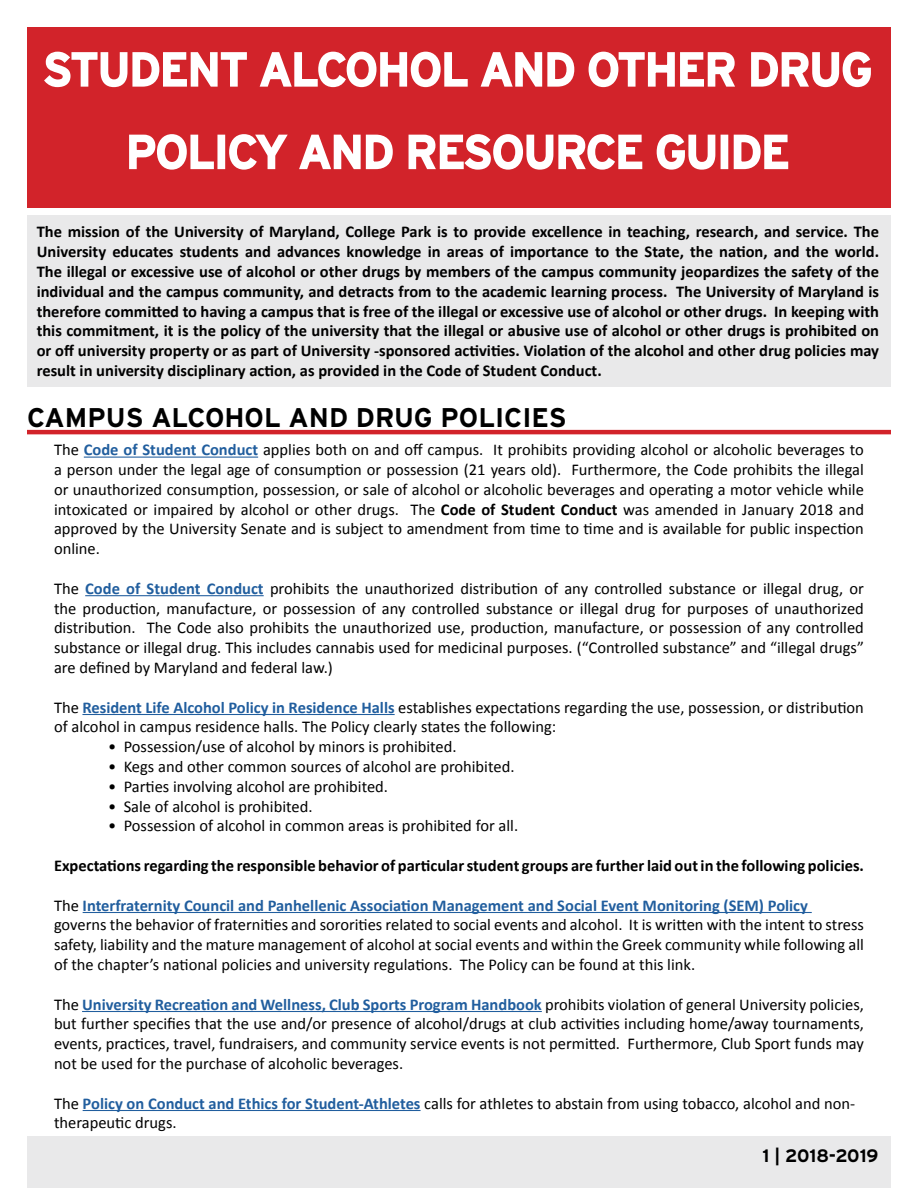
<style>
.page{position:relative;width:918px;height:1188px;background:#fff}
.page>*{position:absolute;margin:0;border:0;box-sizing:border-box;transform-origin:0 0}
.t1{font:45px/82.5px "Interstate";color:#fff;text-align:center}
.t2{font:700 27px "Interstate";color:#000}
.t3{font:700 18px "Interstate";color:#000}
.t4{font:16.5px/19.8px "Calibri";color:#000;text-align:justify}
.t5{font:700 16.5px/19.8px "Calibri";color:#000;text-align:justify}
.s1{font-weight:700;color:#215e9e}
.s2{font-weight:700}
</style>
<div class="page">
<div style="left:27px;top:27px;width:864px;height:180px;background:#d2232a"></div>
<svg style="left:44px;top:51px;width:203px;height:37px"></svg>
<svg style="left:259px;top:51px;width:209px;height:37px"></svg>
<svg style="left:480px;top:52px;width:95px;height:35px"></svg>
<svg style="left:588px;top:51px;width:147px;height:37px"></svg>
<svg style="left:751px;top:51px;width:120px;height:37px"></svg>
<svg style="left:129px;top:134px;width:85px;height:36px"></svg>
<div style="left:217px;top:135px;width:8px;height:34px;border:3px solid #fff"></div>
<svg style="left:229px;top:134px;width:59px;height:36px"></svg>
<svg style="left:299px;top:134px;width:94px;height:36px"></svg>
<svg style="left:408px;top:134px;width:235px;height:36px"></svg>
<svg style="left:656px;top:134px;width:60px;height:36px"></svg>
<div style="left:721px;top:135px;width:7px;height:34px;border:3px solid #fff"></div>
<svg style="left:733px;top:134px;width:56px;height:36px"></svg>
<div style="left:27px;top:216px;width:864px;height:171px;background:#e9e9ea"></div>
<hr style="left:84px;top:457px;width:174px;height:1px;background:#215e9e">
<hr style="left:85px;top:595px;width:179px;height:1px;background:#215e9e">
<hr style="left:82px;top:714px;width:313px;height:1px;background:#215e9e">
<hr style="left:83px;top:912px;width:729px;height:1px;background:#215e9e">
<hr style="left:82px;top:1011px;width:460px;height:1px;background:#215e9e">
<hr style="left:83px;top:1110px;width:338px;height:1px;background:#215e9e">
<hr style="left:27px;top:430px;width:864px;height:4px;background:#d2232a">
<div style="left:27px;top:1136px;width:864px;height:52px;background:#e9e9ea"></div>
<h1 class="t1" style="left:44px;top:28px;width:830px">STUDENT ALCOHOL AND OTHER DRUG<br>POLICY AND RESOURCE GUIDE</h1>
<p class="t5" style="left:37px;top:222px;width:844px">The mission of the University of Maryland, College Park is to provide excellence in teaching, research, and service. The University educates students and advances knowledge in areas of importance to the State, the nation, and the world.<br>The illegal or excessive use of alcohol or other drugs by members of the campus community jeopardizes the safety of the individual and the campus community, and detracts from to the academic learning process. The University of Maryland is therefore committed to having a campus that is free of the illegal or excessive use of alcohol or other drugs. In keeping with this commitment, it is the policy of the university that the illegal or abusive use of alcohol or other drugs is prohibited on or off university property or as part of University -sponsored activities. Violation of the alcohol and other drug policies may result in university disciplinary action, as provided in the Code of Student Conduct.</p>
<h2 class="t2" style="left:27px;top:401px;width:541px">CAMPUS ALCOHOL AND DRUG POLICIES</h2>
<p class="t4" style="left:54px;top:440px;width:811px">The <span class="s1">Code of Student Conduct</span> applies both on and off campus. It prohibits providing alcohol or alcoholic beverages to a person under the legal age of consumption or possession (21 years old). Furthermore, the Code prohibits the illegal or unauthorized consumption, possession, or sale of alcohol or alcoholic beverages and operating a motor vehicle while intoxicated or impaired by alcohol or other drugs. The <span class="s2">Code of Student Conduct</span> was amended in January 2018 and approved by the University Senate and is subject to amendment from time to time and is available for public inspection online.</p>
<p class="t4" style="left:54px;top:579px;width:812px">The <span class="s1">Code of Student Conduct</span> prohibits the unauthorized distribution of any controlled substance or illegal drug, or the production, manufacture, or possession of any controlled substance or illegal drug for purposes of unauthorized distribution. The Code also prohibits the unauthorized use, production, manufacture, or possession of any controlled substance or illegal drug. This includes cannabis used for medicinal purposes. (“Controlled substance” and “illegal drugs” are defined by Maryland and federal law.)</p>
<p class="t4" style="left:54px;top:697px;width:811px">The <span class="s1">Resident Life Alcohol Policy in Residence Halls</span> establishes expectations regarding the use, possession, or distribution of alcohol in campus residence halls. The Policy clearly states the following:</p>
<p class="t4" style="left:108px;top:737px;width:350px">• Possession/use of alcohol by minors is prohibited.</p>
<p class="t4" style="left:108px;top:757px;width:408px">• Kegs and other common sources of alcohol are prohibited.</p>
<p class="t4" style="left:108px;top:777px;width:282px">• Parties involving alcohol are prohibited.</p>
<p class="t4" style="left:108px;top:796px;width:206px">• Sale of alcohol is prohibited.</p>
<p class="t4" style="left:108px;top:816px;width:412px">• Possession of alcohol in common areas is prohibited for all.</p>
<p class="t5" style="left:54px;top:856px;width:812px">Expectations regarding the responsible behavior of particular student groups are further laid out in the following policies.</p>
<p class="t4" style="left:54px;top:895px;width:812px;text-align:left">The <span class="s1">Interfraternity Council and Panhellenic Association Management and Social Event Monitoring (SEM) Policy </span>governs the behavior of fraternities and sororities related to social events and alcohol. It is written with the intent to stress safety, liability and the mature management of alcohol at social events and within the Greek community while following all of the chapter’s national policies and university regulations. The Policy can be found at this link.</p>
<p class="t4" style="left:54px;top:994px;width:812px">The <span class="s1">University Recreation and Wellness, Club Sports Program Handbook</span> prohibits violation of general University policies, but further specifies that the use and/or presence of alcohol/drugs at club activities including home/away tournaments, events, practices, travel, fundraisers, and community service events is not permitted. Furthermore, Club Sport funds may not be used for the purchase of alcoholic beverages.</p>
<p class="t4" style="left:54px;top:1093px;width:803px">The <span class="s1">Policy on Conduct and Ethics for Student-Athletes</span> calls for athletes to abstain from using tobacco, alcohol and non&shy;therapeutic drugs.</p>
<p class="t3" style="left:763px;top:1144px;width:117px">1 | 2018-2019</p>
</div>
